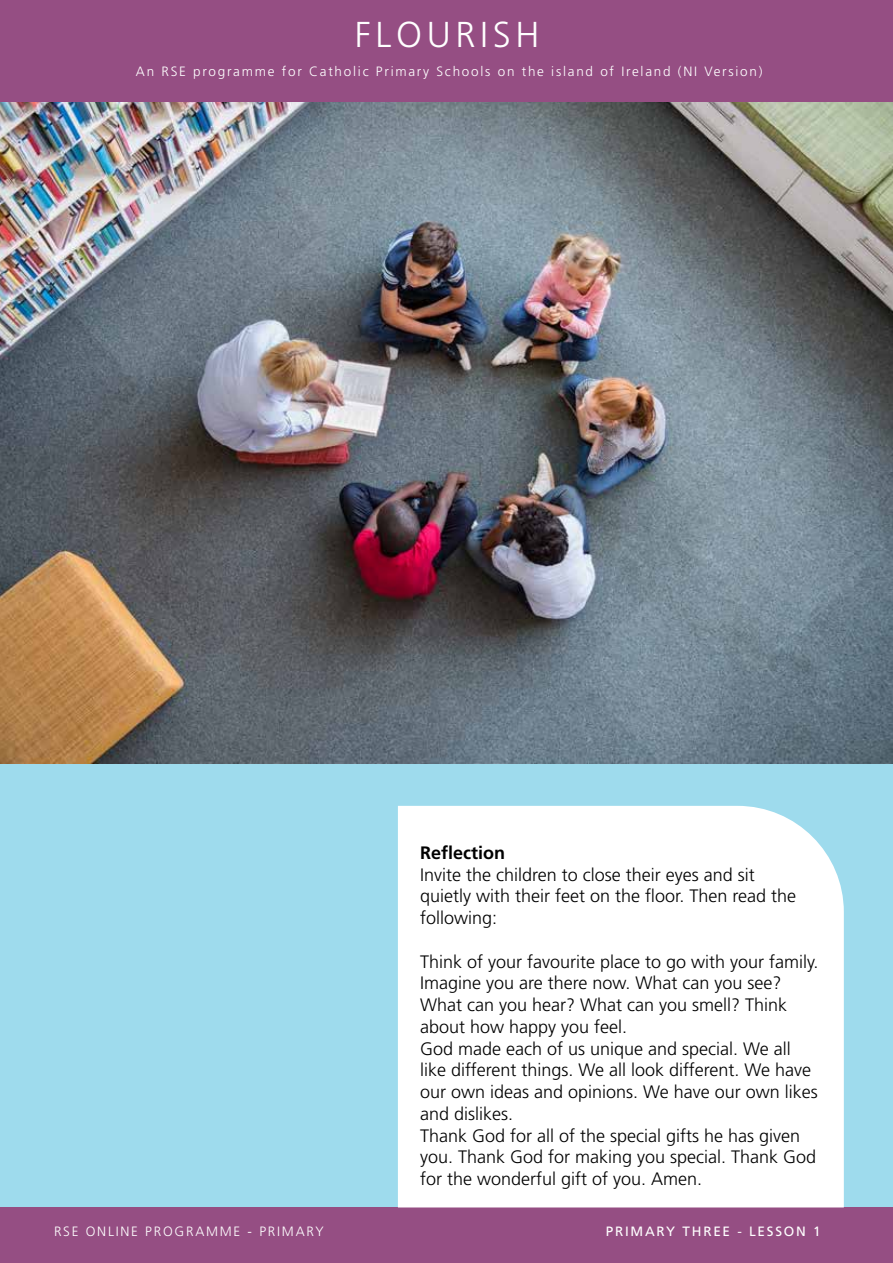
<style>
.page{position:relative;width:893px;height:1263px;background:#fff}
.page>*{position:absolute;margin:0;border:0;box-sizing:border-box;transform-origin:0 0}
.t1{font:300 36px "Frutiger LT Std";letter-spacing:.13em;color:#fff}
.t2{font:300 18px/21.8px "Frutiger LT Std";color:#000}
.t3{font:700 18px "Frutiger LT Std";color:#000}
.t4{font:300 13.5px "Frutiger LT Std";letter-spacing:.13em;color:#fff}
.t5{font:13.5px "Frutiger LT Std";letter-spacing:.13em;color:#fff}
</style>
<div class="page">
<div style="left:0;top:0;width:893px;height:1208px;background:#9edbed"></div>
<div style="left:0;top:0;width:893px;height:102px;background:#954e83"></div>
<div style="left:0;top:1207px;width:893px;height:56px;background:#954e83"></div>
<img style="left:0;top:102px;width:893px;height:661px">
<div style="left:398px;top:806px;width:446px;height:401px;background:#fff"></div>
<h1 class="t1" style="left:355px;top:14px;width:186px">FLOURISH</h1>
<p class="t4" style="left:136px;top:64px;width:628px">An RSE programme for Catholic Primary Schools on the island of Ireland (NI Version)</p>
<p class="t3" style="left:420px;top:842px;width:87px">Reflection</p>
<p class="t2" style="left:420px;top:864px;width:378px">Invite the children to close their eyes and sit quietly with their feet on the floor. Then read the following:</p>
<p class="t2" style="left:420px;top:951px;width:400px">Think of your favourite place to go with your family.<br>Imagine you are there now. What can you see?<br>What can you hear? What can you smell? Think about how happy you feel.<br>God made each of us unique and special. We all like different things. We all look different. We have our own ideas and opinions. We have our own likes and dislikes.<br>Thank God for all of the special gifts he has given you. Thank God for making you special. Thank God for the wonderful gift of you. Amen.</p>
<p class="t4" style="left:54px;top:1223px;width:271px">RSE ONLINE PROGRAMME - PRIMARY</p>
<p class="t5" style="left:606px;top:1223px;width:216px">PRIMARY THREE - LESSON 1</p>
</div>
